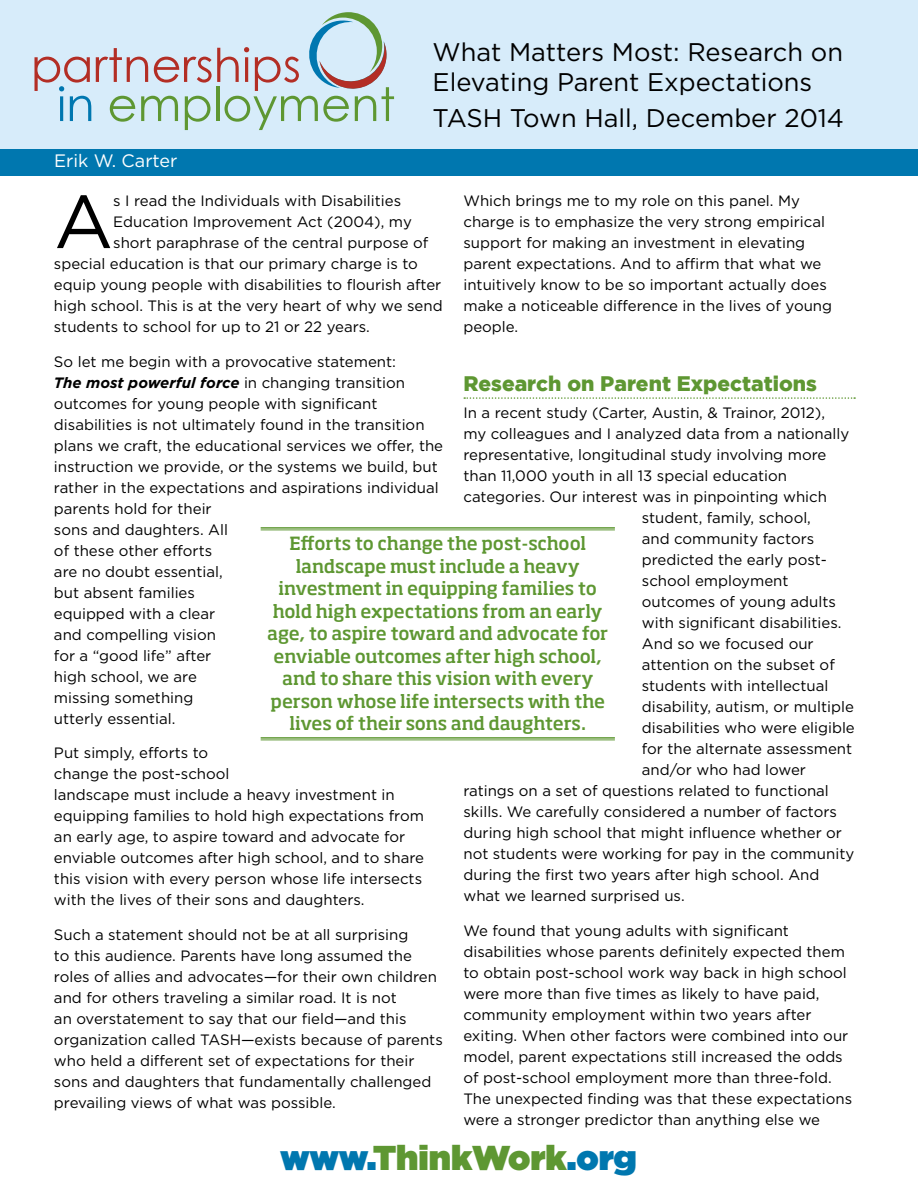
<style>
.page{position:relative;width:918px;height:1188px;background:#fff}
.page>*{position:absolute;margin:0;border:0;box-sizing:border-box;transform-origin:0 0}
.t1{font:75px "Gotham HTF";color:#000}
.t2{font:900 34.5px "Gotham HTF";color:#5e9732}
.t3{font:25.5px/30px "Gotham HTF";color:#000}
.t4{font:900 21px "Gotham";color:#5e9732}
.t5{font:500 18px/22.5px "Soho Pro";letter-spacing:-.01em;color:#5e9732;text-align:center}
.t6{font:18px "Gotham HTF";color:#fff}
.t7{font:15px/21px "Gotham HTF";color:#000}
.s1{font-weight:700;font-style:italic}
.s2{color:#0077af}
</style>
<div class="page">
<div style="left:0;top:0;width:918px;height:166px;background:#d7ecfa"></div>
<div style="left:0;top:149px;width:918px;height:27px;background:#0077af"></div>
<svg style="left:34px;top:12px;width:360px;height:118px"></svg>
<svg style="left:464px;top:397px;width:391px;height:2px"></svg>
<hr style="left:261px;top:527px;width:354px;height:2px;background:#5e9732">
<hr style="left:261px;top:530px;width:354px;height:1px;background:#5e9732">
<hr style="left:261px;top:737px;width:354px;height:2px;background:#5e9732">
<hr style="left:261px;top:740px;width:354px;height:1px;background:#5e9732">
<h3 class="t3" style="left:433px;top:36px;width:412px">What Matters Most: Research on<br>Elevating Parent Expectations</h3>
<h3 class="t3" style="left:433px;top:103px;width:413px">TASH Town Hall, December 2014</h3>
<p class="t6" style="left:54px;top:151px;width:125px">Erik W. Carter</p>
<h1 class="t1" style="left:54px;top:180px;width:61px">A</h1>
<p class="t7" style="left:113px;top:190px;width:289px">s I read the Individuals with Disabilities</p>
<p class="t7" style="left:463px;top:190px;width:370px">Which brings me to my role on this panel. My charge is to emphasize the very strong empirical support for making an investment in elevating parent expectations. And to affirm that what we intuitively know to be so important actually does make a noticeable difference in the lives of young people.</p>
<p class="t7" style="left:113px;top:211px;width:300px">Education Improvement Act (2004), my</p>
<p class="t7" style="left:113px;top:232px;width:317px">short paraphrase of the central purpose of</p>
<p class="t7" style="left:54px;top:253px;width:365px">special education is that our primary charge is to</p>
<p class="t7" style="left:54px;top:274px;width:389px">equip young people with disabilities to flourish after</p>
<p class="t7" style="left:54px;top:295px;width:390px">high school. This is at the very heart of why we send</p>
<p class="t7" style="left:54px;top:316px;width:317px">students to school for up to 21 or 22 years.</p>
<p class="t7" style="left:54px;top:351px;width:391px">So let me begin with a provocative statement:<br><span class="s1">The most powerful force</span> in changing transition outcomes for young people with significant disabilities is not ultimately found in the transition plans we craft, the educational services we offer, the instruction we provide, or the systems we build, but rather in the expectations and aspirations individual parents hold for their<br>sons and daughters. All<br>of these other efforts<br>are no doubt essential,<br>but absent families<br>equipped with a clear<br>and compelling vision<br>for a “good life” after<br>high school, we are<br>missing something<br>utterly essential.</p>
<p class="t7" style="left:54px;top:742px;width:372px">Put simply, efforts to<br>change the post-school<br>landscape must include a heavy investment in equipping families to hold high expectations from an early age, to aspire toward and advocate for enviable outcomes after high school, and to share this vision with every person whose life intersects with the lives of their sons and daughters.</p>
<p class="t7" style="left:54px;top:924px;width:390px">Such a statement should not be at all surprising<br>to this audience. Parents have long assumed the roles of allies and advocates—for their own children and for others traveling a similar road. It is not<br>an overstatement to say that our field—and this organization called TASH—exists because of parents who held a different set of expectations for their sons and daughters that fundamentally challenged prevailing views of what was possible.</p>
<h3 class="t4" style="left:463px;top:371px;width:355px">Research on Parent Expectations</h3>
<p class="t7" style="left:463px;top:402px;width:363px">In a recent study (Carter, Austin, &amp; Trainor, 2012),</p>
<p class="t7" style="left:463px;top:423px;width:387px">my colleagues and I analyzed data from a nationally</p>
<p class="t7" style="left:463px;top:444px;width:364px">representative, longitudinal study involving more</p>
<p class="t7" style="left:463px;top:465px;width:325px">than 11,000 youth in all 13 special education</p>
<p class="t7" style="left:463px;top:486px;width:365px">categories. Our interest was in pinpointing which</p>
<p class="t7" style="left:642px;top:507px;width:171px">student, family, school,</p>
<p class="t7" style="left:642px;top:528px;width:174px">and community factors</p>
<p class="t7" style="left:642px;top:549px;width:187px">predicted the early post-</p>
<p class="t7" style="left:642px;top:570px;width:148px">school employment</p>
<p class="t7" style="left:642px;top:591px;width:196px">outcomes of young adults</p>
<p class="t7" style="left:642px;top:612px;width:201px">with significant disabilities.</p>
<p class="t7" style="left:642px;top:633px;width:173px">And so we focused our</p>
<p class="t7" style="left:642px;top:654px;width:194px">attention on the subset of</p>
<p class="t7" style="left:642px;top:675px;width:188px">students with intellectual</p>
<p class="t7" style="left:642px;top:696px;width:214px">disability, autism, or multiple</p>
<p class="t7" style="left:642px;top:717px;width:214px">disabilities who were eligible</p>
<p class="t7" style="left:642px;top:738px;width:212px">for the alternate assessment</p>
<p class="t7" style="left:642px;top:759px;width:166px">and/or who had lower</p>
<p class="t7" style="left:463px;top:780px;width:367px">ratings on a set of questions related to functional</p>
<p class="t7" style="left:463px;top:801px;width:375px">skills. We carefully considered a number of factors</p>
<p class="t7" style="left:463px;top:822px;width:380px">during high school that might influence whether or</p>
<p class="t7" style="left:463px;top:843px;width:392px">not students were working for pay in the community</p>
<p class="t7" style="left:463px;top:864px;width:358px">during the first two years after high school. And</p>
<p class="t7" style="left:463px;top:885px;width:223px">what we learned surprised us.</p>
<p class="t7" style="left:463px;top:920px;width:390px">We found that young adults with significant disabilities whose parents definitely expected them to obtain post-school work way back in high school were more than five times as likely to have paid, community employment within two years after exiting. When other factors were combined into our model, parent expectations still increased the odds of post-school employment more than three-fold.<br>The unexpected finding was that these expectations were a stronger predictor than anything else we</p>
<p class="t5" style="left:267px;top:531px;width:343px">Efforts to change the post-school landscape must include a heavy investment in equipping families to hold high expectations from an early age, to aspire toward and advocate for enviable outcomes after high school, and to share this vision with every person whose life intersects with the lives of their sons and daughters.</p>
<h2 class="t2" style="left:280px;top:1137px;width:358px"><span class="s2">www.</span>ThinkWork<span class="s2">.org</span></h2>
</div>
